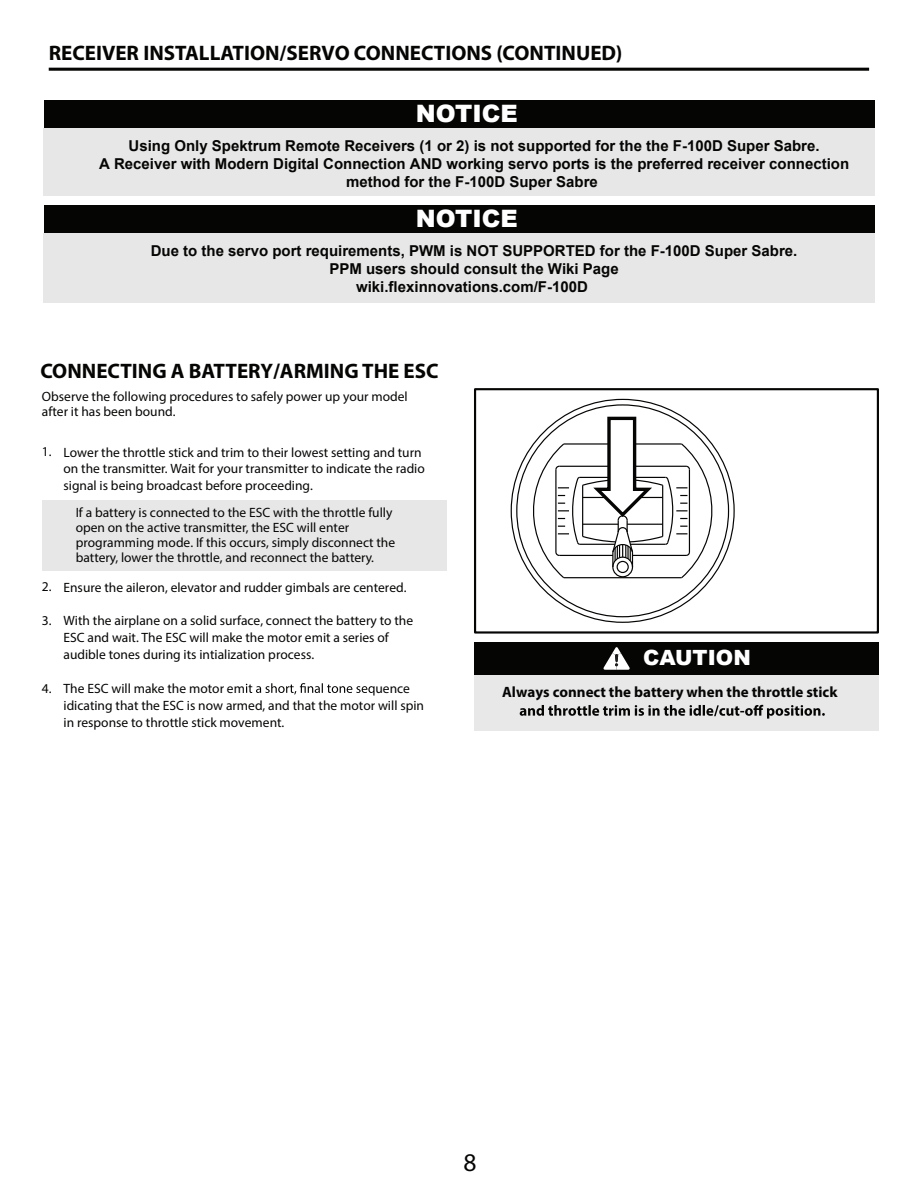
<style>
.page{position:relative;width:918px;height:1188px;background:#fff}
.page>*{position:absolute;margin:0;border:0;box-sizing:border-box;transform-origin:0 0}
.t1{font:25.5px "Myriad Pro";color:#050504}
.t2{font:900 24px "Arial";color:#fff}
.t3{font:700 21px "Myriad Pro";color:#050504}
.t4{font:900 21px "Arial";color:#fff}
.t5{font:700 15px/18px "Arial";color:#050504;text-align:center}
.t6{font:700 15px "Myriad Pro";color:#050504}
.t7{font:13.5px/14.9px "Myriad Pro";color:#050504}
</style>
<div class="page">
<svg style="left:246px;top:683px;width:129px;height:13px"></svg>
<div style="left:42px;top:501px;width:405px;height:70px;background:#e6e7e6"></div>
<div style="left:474px;top:674px;width:405px;height:57px;background:#e8e8e9"></div>
<div style="left:474px;top:642px;width:405px;height:33px;background:#050504"></div>
<svg style="left:520px;top:705px;width:305px;height:14px"></svg>
<svg style="left:604px;top:647px;width:26px;height:23px"></svg>
<svg style="left:523px;top:415px;width:199px;height:164px"></svg>
<div style="left:474px;top:388px;width:405px;height:246px;border:2px solid #050504"></div>
<div style="left:44px;top:100px;width:831px;height:28px;background:#050504"></div>
<div style="left:43px;top:128px;width:832px;height:67px;background:#e6e7e6"></div>
<div style="left:44px;top:205px;width:831px;height:28px;background:#050504"></div>
<div style="left:43px;top:233px;width:832px;height:69px;background:#e6e7e6"></div>
<hr style="left:49px;top:68px;width:820px;height:3px;background:#050504">
<h3 class="t3" style="left:49px;top:39px;width:575px">RECEIVER INSTALLATION/SERVO CONNECTIONS (CONTINUED)</h3>
<h2 class="t2" style="left:416px;top:96px;width:104px">NOTICE</h2>
<p class="t5" style="left:99px;top:137px;width:752px">Using Only Spektrum Remote Receivers (1 or 2) is not supported for the the F-100D Super Sabre.<br>A Receiver with Modern Digital Connection AND working servo ports is the preferred receiver connection method for the F-100D Super Sabre</p>
<h2 class="t2" style="left:416px;top:201px;width:104px">NOTICE</h2>
<p class="t5" style="left:151px;top:242px;width:648px">Due to the servo port requirements, PWM is NOT SUPPORTED for the F-100D Super Sabre.<br>PPM users should consult the Wiki Page<br>wiki.flexinnovations.com/F-100D</p>
<h3 class="t3" style="left:40px;top:357px;width:400px">CONNECTING A BATTERY/ARMING THE ESC</h3>
<p class="t7" style="left:42px;top:389px;width:367px">Observe the following procedures to safely power up your model after it has been bound.</p>
<p class="t7" style="left:64px;top:443px;width:363px;line-height:16.8px">Lower the throttle stick and trim to their lowest setting and turn on the transmitter. Wait for your transmitter to indicate the radio signal is being broadcast before proceeding.</p>
<p class="t7" style="left:42px;top:444px;width:11px">1.</p>
<p class="t7" style="left:42px;top:579px;width:11px">2.</p>
<p class="t7" style="left:42px;top:613px;width:11px">3.</p>
<p class="t7" style="left:42px;top:680px;width:11px">4.</p>
<p class="t7" style="left:76px;top:505px;width:321px">If a battery is connected to the ESC with the throttle fully open on the active transmitter, the ESC will enter programming mode. If this occurs, simply disconnect the battery, lower the throttle, and reconnect the battery.</p>
<p class="t7" style="left:64px;top:579px;width:345px">Ensure the aileron, elevator and rudder gimbals are centered.</p>
<p class="t7" style="left:64px;top:612px;width:351px;line-height:17px">With the airplane on a solid surface, connect the battery to the<br>ESC and wait. The ESC will make the motor emit a series of audible tones during its intialization process.</p>
<p class="t7" style="left:64px;top:681px;width:183px">The ESC will make the motor em</p>
<p class="t7" style="left:64px;top:680px;width:362px;line-height:16.8px;text-indent:312px">uence idicating that the ESC is now armed, and that the motor will spin in response to throttle stick movement.</p>
<h3 class="t4" style="left:643px;top:643px;width:109px">CAUTION</h3>
<p class="t6" style="left:502px;top:682px;width:337px">Always connect the battery when the throttle stick</p>
<h1 class="t1" style="left:463px;top:1147px;width:15px">8</h1>
</div>
